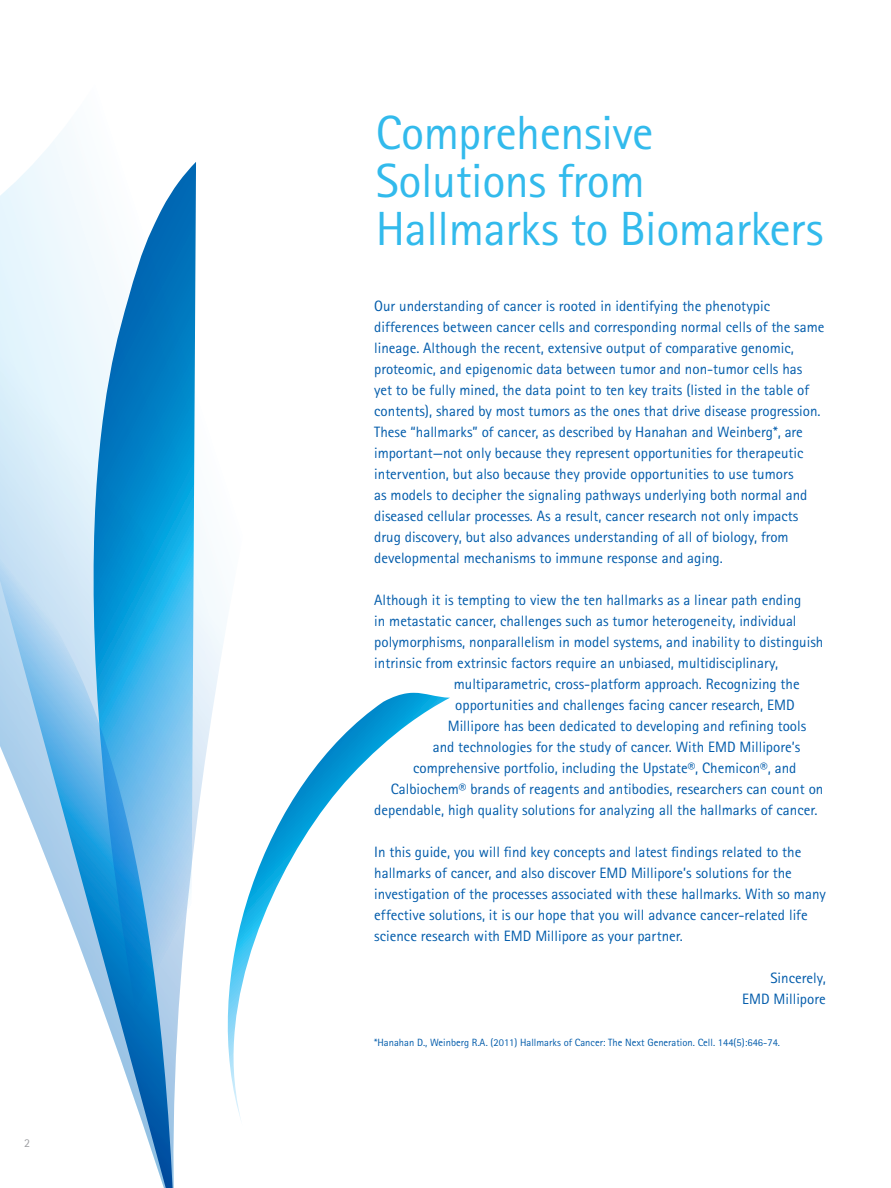
<style>
.page{position:relative;width:891px;height:1188px;background:#fff}
.page>*{position:absolute;margin:0;border:0;box-sizing:border-box;transform-origin:0 0}
.t1{font:48px/48px "Merck Sans Serif Pro";letter-spacing:-.01em;color:#32baec}
.t2{font:15px/21px "Merck Sans Serif Pro";color:#005baa}
.t3{font:12px "Merck Sans Serif Pro";color:#9fa0a4}
.t4{font:10.5px "Merck Sans Serif Pro";color:#005baa}
</style>
<div class="page">
<svg style="left:0;top:133px;width:418px;height:1055px"></svg>
<p class="t3" style="left:24px;top:1136px;width:7px">2</p>
<h1 class="t1" style="left:376px;top:110px;width:449px">Comprehensive<br>Solutions from<br>Hallmarks to Biomarkers</h1>
<p class="t2" style="left:374px;top:295px;width:452px">Our understanding of cancer is rooted in identifying the phenotypic differences between cancer cells and corresponding normal cells of the same lineage. Although the recent, extensive output of comparative genomic, proteomic, and epigenomic data between tumor and non-tumor cells has<br>yet to be fully mined, the data point to ten key traits (listed in the table of contents), shared by most tumors as the ones that drive disease progression.<br>These “hallmarks” of cancer, as described by Hanahan and Weinberg*, are important—not only because they represent opportunities for therapeutic intervention, but also because they provide opportunities to use tumors<br>as models to decipher the signaling pathways underlying both normal and diseased cellular processes. As a result, cancer research not only impacts drug discovery, but also advances understanding of all of biology, from developmental mechanisms to immune response and aging.</p>
<p class="t2" style="left:374px;top:589px;width:429px">Although it is tempting to view the ten hallmarks as a linear path ending</p>
<p class="t2" style="left:374px;top:610px;width:424px">in metastatic cancer, challenges such as tumor heterogeneity, individual</p>
<p class="t2" style="left:374px;top:631px;width:451px">polymorphisms, nonparallelism in model systems, and inability to distinguish</p>
<p class="t2" style="left:374px;top:652px;width:406px">intrinsic from extrinsic factors require an unbiased, multidisciplinary,</p>
<p class="t2" style="left:454px;top:673px;width:347px">multiparametric, cross-platform approach. Recognizing the</p>
<p class="t2" style="left:455px;top:694px;width:341px">opportunities and challenges facing cancer research, EMD</p>
<p class="t2" style="left:448px;top:715px;width:360px">Millipore has been dedicated to developing and refining tools</p>
<p class="t2" style="left:433px;top:736px;width:369px">and technologies for the study of cancer. With EMD Millipore’s</p>
<p class="t2" style="left:413px;top:757px;width:385px">comprehensive portfolio, including the Upstate®, Chemicon®, and</p>
<p class="t2" style="left:391px;top:778px;width:434px">Calbiochem® brands of reagents and antibodies, researchers can count on</p>
<p class="t2" style="left:374px;top:799px;width:445px">dependable, high quality solutions for analyzing all the hallmarks of cancer.</p>
<p class="t2" style="left:374px;top:841px;width:453px">In this guide, you will find key concepts and latest findings related to the hallmarks of cancer, and also discover EMD Millipore’s solutions for the investigation of the processes associated with these hallmarks. With so many effective solutions, it is our hope that you will advance cancer-related life science research with EMD Millipore as your partner.</p>
<p class="t2" style="left:742px;top:967px;width:85px;text-align:right">Sincerely,<br>EMD Millipore</p>
<p class="t4" style="left:374px;top:1036px;width:407px">*Hanahan D., Weinberg R.A. (2011) Hallmarks of Cancer: The Next Generation. Cell. 144(5):646-74.</p>
</div>
